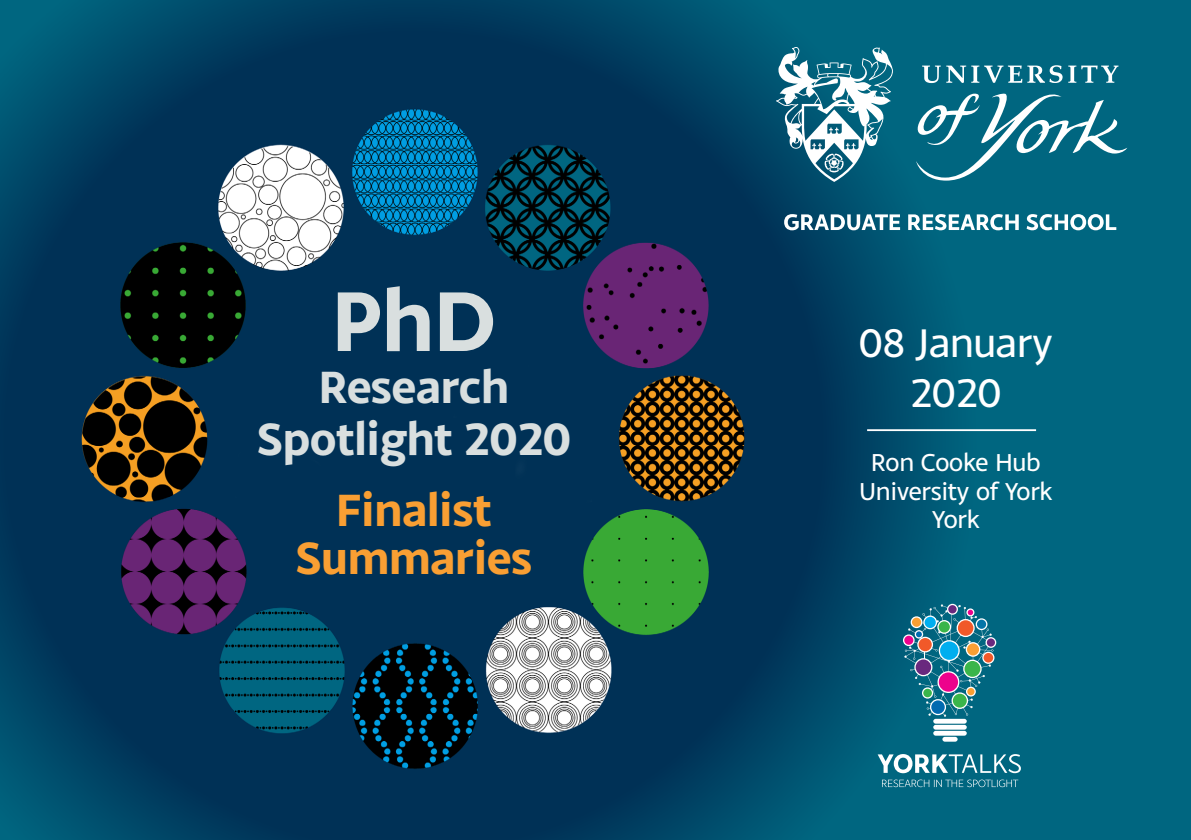
<style>
.page{position:relative;width:1191px;height:840px;background:#fff}
.page>*{position:absolute;margin:0;border:0;box-sizing:border-box;transform-origin:0 0}
.t1{font:700 90px "Monsal Gothic";color:#d9dfdf}
.t2{font:700 48px/52px "Monsal Gothic";letter-spacing:-.02em;color:#d9dfdf;text-align:center}
.t3{font:700 48px "Monsal Gothic";letter-spacing:-.02em;color:#f99f33}
.t4{font:42.4px "Monsal Gothic";letter-spacing:-.02em;color:#fff}
.t5{font:26px/28px "Monsal Gothic";letter-spacing:-.02em;color:#fff;text-align:center}
</style>
<div class="page">
<img style="left:0;top:0;width:1191px;height:839px">
<div style="left:933px;top:718px;width:33px;height:5px;background:#fff;border-radius:2px"></div>
<div style="left:933px;top:724px;width:33px;height:5px;background:#fff;border-radius:2px"></div>
<div style="left:933px;top:730px;width:33px;height:5px;background:#fff;border-radius:2px"></div>
<div style="left:942px;top:736px;width:15px;height:5px;background:#fff;border-radius:2px"></div>
<svg style="left:903px;top:603px;width:93px;height:113px;background:#3f7b8e"></svg>
<svg style="left:882px;top:779px;width:136px;height:7px"></svg>
<svg style="left:877px;top:753px;width:144px;height:19px"></svg>
<svg style="left:776px;top:47px;width:351px;height:135px;fill:#006680"></svg>
<svg style="left:784px;top:214px;width:332px;height:16px"></svg>
<hr style="left:867px;top:429px;width:169px;height:2px;background:#fff">
<p class="t1" style="left:331px;top:262px;width:167px">PhD</p>
<p class="t2" style="left:256px;top:359px;width:316px">Research<br>Spotlight 2020</p>
<p class="t3" style="left:336px;top:479px;width:158px">Finalist</p>
<p class="t3" style="left:295px;top:527px;width:239px">Summaries</p>
<p class="t4" style="left:858px;top:316px;width:196px">08 January</p>
<p class="t4" style="left:910px;top:366px;width:94px">2020</p>
<p class="t5" style="left:858px;top:448px;width:196px">Ron Cooke Hub<br>University of York</p>
<p class="t5" style="left:931px;top:504px;width:50px">York</p>
</div>
